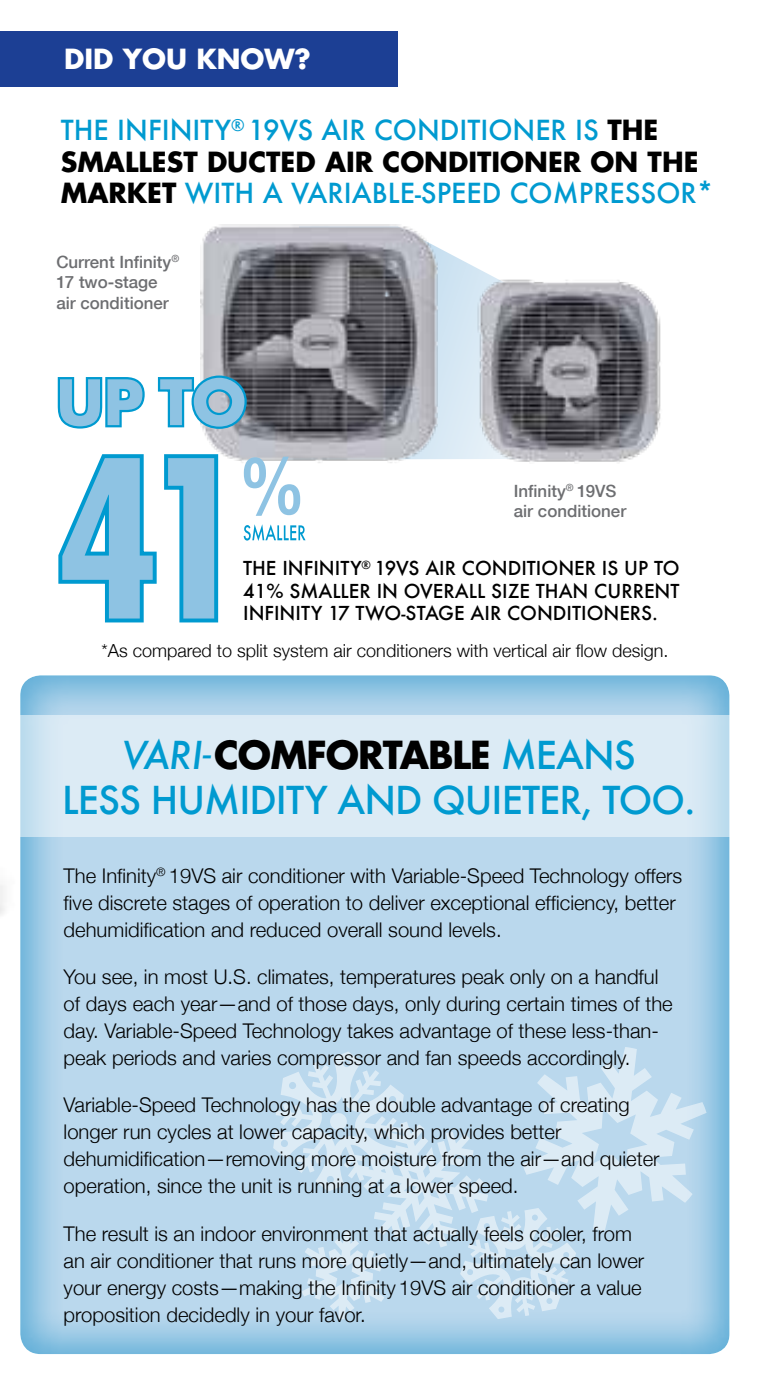
<style>
.page{position:relative;width:770px;height:1398px;background:#fff}
.page>*{position:absolute;margin:0;border:0;box-sizing:border-box;transform-origin:0 0}
.t1{font:700 condensed 212.62px "Futura";color:#8ec3e3}
.t2{font:700 60.75px "Futura";color:#8ec3e3}
.t3{font:500 37.57px/45px "Futura";letter-spacing:-.025em;color:#009ad0;text-align:center}
.t4{font:500 27px/31.5px "Futura";color:#009ad0}
.t5{font:700 27px "Futura";color:#fff}
.t6{font:300 20.25px/27px "Helvetica Neue";color:#000}
.t7{font:500 18.9px/22.5px "Futura";color:#000;text-align:justify}
.t8{font:300 18px "Helvetica Neue";color:#000}
.t9{font:500 16.88px/20.2px "Helvetica Neue";color:#6d6e71}
.s1{font-weight:700;color:#000}
.s2{font-style:italic}
</style>
<div class="page">
<svg style="left:441px;top:249px;width:43px;height:23px"></svg>
<div style="left:16px;top:672px;width:713px;height:684px;background:#009ad0;opacity:.5"></div>
<svg style="left:20px;top:715px;width:709px;height:122px;background:#daeaf4"></svg>
<svg style="left:273px;top:1046px;width:433px;height:273px;background:#c3ddef"></svg>
<img style="left:200px;top:224px;width:241px;height:252px">
<svg style="left:244px;top:456px;width:56px;height:60px"></svg>
<svg style="left:244px;top:524px;width:61px;height:17px"></svg>
<svg style="left:57px;top:377px;width:88px;height:52px"></svg>
<svg style="left:157px;top:373px;width:92px;height:58px"></svg>
<svg style="left:58px;top:448px;width:164px;height:175px"></svg>
<img style="left:441px;top:272px;width:220px;height:190px">
<div style="left:0;top:32px;width:398px;height:55px;background:#1c3f94"></div>
<h3 class="t5" style="left:64px;top:41px;width:248px">DID YOU KNOW?</h3>
<h3 class="t4" style="left:61px;top:114px;width:654px">TH E INFI NITY<sup>®</sup> 19VS AI R CONDITIONER IS <span class="s1">THE<br>SMALLEST DUCTED AIR CONDITIONER ON THE<br>MARKET</span> WITH A VARIABLE-SPEED COMPRESSOR*</h3>
<p class="t9" style="left:56px;top:252px;width:124px">Current Infinity<sup>®<br></sup>17 two-stage air conditioner</p>
<h2 class="t2" style="left:56px;top:362px;width:191px">UP TO</h2>
<h1 class="t1" style="left:56px;top:408px;width:194px">41</h1>
<p class="t9" style="left:513px;top:480px;width:114px">Infinity<sup>®</sup> 19VS air conditioner</p>
<p class="t7" style="left:243px;top:556px;width:438px">TH E INFI NITY<sup>®</sup> 19VS AI R CONDITIONER IS UP TO 41% SMALLER I N OVERALL SIZE THAN CURRENT INFI NITY 17 TWO-STAGE AI R CONDITIONERS.</p>
<p class="t8" style="left:101px;top:639px;width:568px">*As compared to split system air conditioners with vertical air flow design.</p>
<h3 class="t3" style="left:62px;top:731px;width:635px"><span class="s2">VAri-</span><span class="s1">COMFORTABLE</span> MEANS<br>LESS H UMI DITY AND QUI ETER, TOO.</h3>
<p class="t6" style="left:64px;top:861px;width:620px">The Infinity<sup>®</sup> 19VS air conditioner with Variable-Speed Technology offers five discrete stages of operation to deliver exceptional efficiency, better dehumidification and reduced overall sound levels.</p>
<p class="t6" style="left:64px;top:962px;width:610px">You see, in most U.S. climates, temperatures peak only on a handful of days each year—and of those days, only during certain times of the day. Variable-Speed Technology takes advantage of these less-than&shy;peak periods and varies compressor and fan speeds accordingly.</p>
<p class="t6" style="left:64px;top:1091px;width:597px">Variable-Speed Technology has the double advantage of creating longer run cycles at lower capacity, which provides better dehumidification—removing more moisture from the air—and quieter operation, since the unit is running at a lower speed.</p>
<p class="t6" style="left:64px;top:1219px;width:582px">The result is an indoor environment that actually feels cooler, from an air conditioner that runs more quietly—and, ultimately can lower your energy costs—making the Infinity 19VS air conditioner a value proposition decidedly in your favor.</p>
</div>
